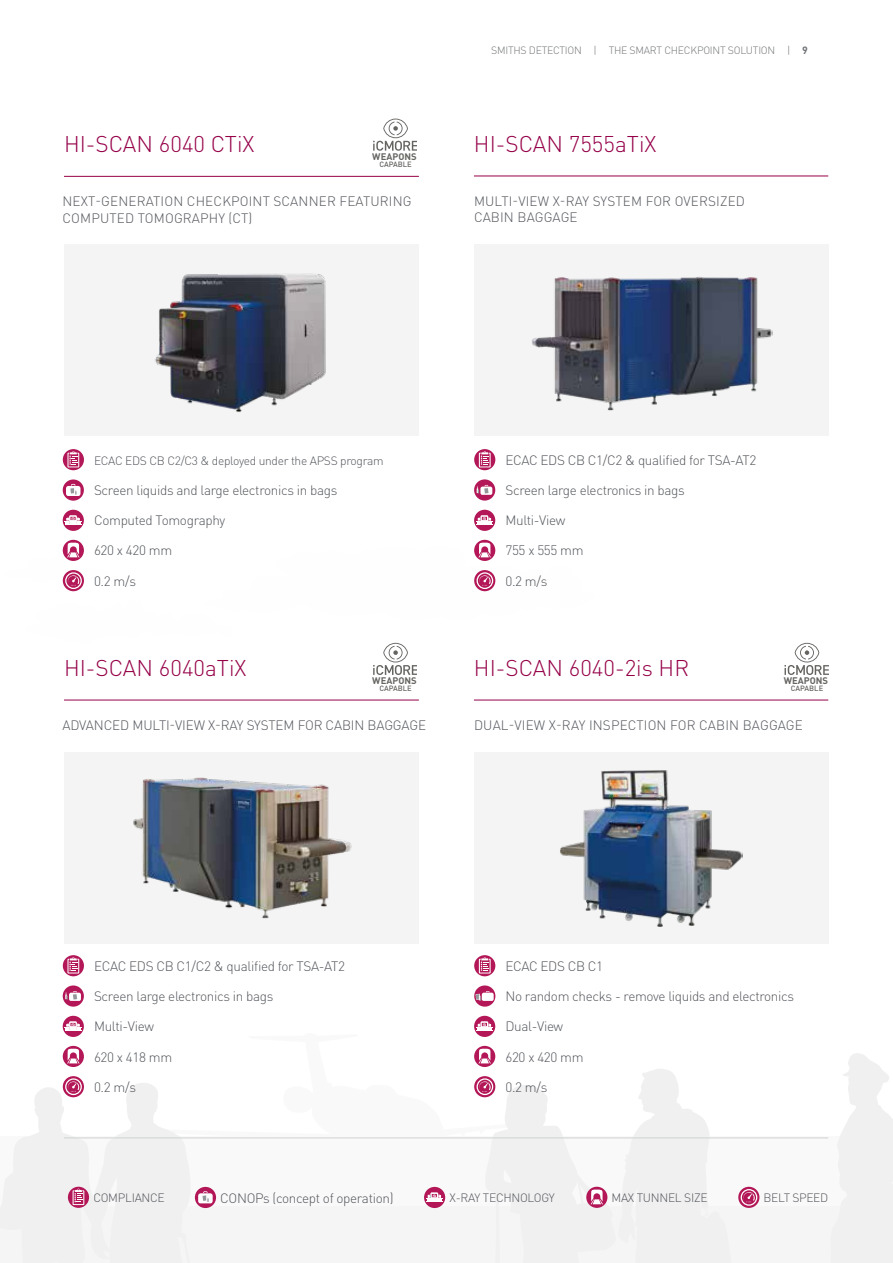
<style>
.page{position:relative;width:893px;height:1263px;background:#fff}
.page>*{position:absolute;margin:0;border:0;box-sizing:border-box;transform-origin:0 0}
.t1{font:300 22.5px "DIN Pro";color:#950048}
.t2{font:300 13.5px "DIN Pro";letter-spacing:-.025em;color:#52555b}
.t3{font:300 13.5px/16.2px "DIN Pro";letter-spacing:.01em;color:#52555b}
.t4{font:300 12px "DIN Pro";letter-spacing:-.025em;color:#52555b}
.t5{font:300 10.5px "DIN Pro";letter-spacing:-.025em;color:#717477}
.t6{font:700 9.45px "DIN";color:#12100b}
.t7{font:500 7.5px "DIN";letter-spacing:-.005em;color:#12100b}
.s1{font-weight:700}
</style>
<div class="page">
<div style="left:293px;top:1090px;width:19px;height:19px;background:#f9f9f9;border-radius:50%"></div>
<div style="left:0;top:1136px;width:893px;height:127px;background:#f9f9f9"></div>
<div style="left:0;top:1206px;width:893px;height:57px;background:#f5f5f5"></div>
<svg style="left:840px;top:1053px;width:53px;height:83px"></svg>
<hr style="left:64px;top:1137px;width:764px;height:1px;background:#cfd1d2">
<hr style="left:474px;top:176px;width:354px;height:1px;background:#950048">
<hr style="left:64px;top:176px;width:355px;height:1px;background:#950048">
<div style="left:474px;top:244px;width:354px;height:191px;background:#f4f4f4"></div>
<img style="left:532px;top:277px;width:240px;height:133px">
<svg style="left:63px;top:449px;width:21px;height:21px"></svg>
<svg style="left:67px;top:451px;width:12px;height:16px"></svg>
<svg style="left:63px;top:479px;width:21px;height:22px"></svg>
<svg style="left:66px;top:484px;width:14px;height:12px"></svg>
<div style="left:63px;top:510px;width:21px;height:21px;background:#b31757;border-radius:50%"></div>
<svg style="left:65px;top:515px;width:16px;height:10px"></svg>
<svg style="left:63px;top:540px;width:21px;height:21px"></svg>
<svg style="left:67px;top:542px;width:13px;height:15px"></svg>
<div style="left:63px;top:570px;width:21px;height:21px;background:#b31757;border-radius:50%"></div>
<svg style="left:65px;top:572px;width:17px;height:17px"></svg>
<svg style="left:474px;top:449px;width:21px;height:21px"></svg>
<svg style="left:479px;top:451px;width:12px;height:16px"></svg>
<svg style="left:474px;top:479px;width:21px;height:22px"></svg>
<svg style="left:477px;top:485px;width:15px;height:10px"></svg>
<div style="left:474px;top:510px;width:21px;height:21px;background:#b31757;border-radius:50%"></div>
<svg style="left:476px;top:515px;width:17px;height:10px"></svg>
<svg style="left:474px;top:540px;width:21px;height:21px"></svg>
<svg style="left:478px;top:542px;width:13px;height:15px"></svg>
<svg style="left:474px;top:570px;width:21px;height:21px"></svg>
<svg style="left:477px;top:572px;width:16px;height:17px"></svg>
<div style="left:64px;top:244px;width:355px;height:192px;background:#f4f4f4"></div>
<img style="left:155px;top:273px;width:171px;height:139px">
<svg style="left:373px;top:119px;width:44px;height:32px"></svg>
<hr style="left:474px;top:700px;width:354px;height:1px;background:#950048">
<hr style="left:64px;top:700px;width:355px;height:1px;background:#950048">
<div style="left:474px;top:752px;width:354px;height:191px;background:#f4f4f4"></div>
<img style="left:560px;top:770px;width:183px;height:157px">
<div style="left:64px;top:752px;width:355px;height:191px;background:#f4f4f4"></div>
<img style="left:133px;top:777px;width:219px;height:142px">
<svg style="left:63px;top:955px;width:21px;height:21px"></svg>
<svg style="left:67px;top:957px;width:12px;height:16px"></svg>
<div style="left:63px;top:985px;width:21px;height:22px;background:#b31757;border-radius:50%"></div>
<svg style="left:65px;top:991px;width:16px;height:10px"></svg>
<div style="left:63px;top:1016px;width:21px;height:21px;background:#b31757;border-radius:50%"></div>
<svg style="left:65px;top:1021px;width:16px;height:10px"></svg>
<svg style="left:63px;top:1046px;width:21px;height:21px"></svg>
<svg style="left:67px;top:1048px;width:13px;height:15px"></svg>
<svg style="left:63px;top:1076px;width:21px;height:21px"></svg>
<svg style="left:474px;top:955px;width:21px;height:21px"></svg>
<svg style="left:479px;top:957px;width:12px;height:16px"></svg>
<div style="left:474px;top:985px;width:21px;height:22px;background:#b31757;border-radius:50%"></div>
<svg style="left:475px;top:991px;width:19px;height:10px"></svg>
<div style="left:474px;top:1016px;width:21px;height:21px;background:#b31757;border-radius:50%"></div>
<svg style="left:476px;top:1021px;width:17px;height:10px"></svg>
<div style="left:474px;top:1046px;width:21px;height:21px;background:#b31757;border-radius:50%"></div>
<svg style="left:474px;top:1076px;width:21px;height:21px"></svg>
<svg style="left:373px;top:643px;width:44px;height:32px"></svg>
<svg style="left:784px;top:643px;width:44px;height:32px"></svg>
<svg style="left:31px;top:1078px;width:161px;height:130px"></svg>
<div style="left:195px;top:1187px;width:21px;height:21px;background:#b31757;border-radius:50%"></div>
<svg style="left:198px;top:1191px;width:15px;height:12px"></svg>
<div style="left:424px;top:1187px;width:21px;height:21px;background:#b31757;border-radius:50%"></div>
<svg style="left:426px;top:1192px;width:17px;height:10px"></svg>
<svg style="left:477px;top:1048px;width:257px;height:160px"></svg>
<svg style="left:738px;top:1187px;width:21px;height:21px"></svg>
<svg style="left:741px;top:1189px;width:16px;height:17px"></svg>
<h1 class="t1" style="left:64px;top:129px;width:192px">HI-SCAN 6040 CTiX</h1>
<p class="t6" style="left:372px;top:150px;width:46px">WEAPONS</p>
<p class="t7" style="left:379px;top:159px;width:34px">CAPABLE</p>
<p class="t3" style="left:62px;top:193px;width:351px">NEXT-GENERATION CHECKPOINT SCANNER FEATURING<br>COMPUTED TOMOGRAPHY (CT)</p>
<p class="t5" style="left:491px;top:43px;width:318px">SMITHS DETECTION | THE SMART CHECKPOINT SOLUTION | <span class="s1">9</span></p>
<h1 class="t1" style="left:474px;top:128px;width:184px">HI-SCAN 7555aTiX</h1>
<p class="t3" style="left:474px;top:192px;width:273px">MULTI-VIEW X-RAY SYSTEM FOR OVERSIZED<br>CABIN BAGGAGE</p>
<p class="t4" style="left:94px;top:452px;width:291px">ECAC EDS CB C2/C3 &amp; deployed under the APSS program</p>
<p class="t2" style="left:94px;top:481px;width:245px">Screen liquids and large electronics in bags</p>
<p class="t2" style="left:94px;top:511px;width:133px">Computed Tomography</p>
<p class="t2" style="left:94px;top:541px;width:80px">620 x 420 mm</p>
<p class="t2" style="left:94px;top:572px;width:43px">0.2 m/s</p>
<p class="t2" style="left:505px;top:451px;width:253px">ECAC EDS CB C1/C2 &amp; qualified for TSA-AT2</p>
<p class="t2" style="left:505px;top:481px;width:181px">Screen large electronics in bags</p>
<p class="t2" style="left:505px;top:511px;width:61px">Multi-View</p>
<p class="t2" style="left:505px;top:541px;width:80px">755 x 555 mm</p>
<p class="t2" style="left:505px;top:572px;width:43px">0.2 m/s</p>
<h1 class="t1" style="left:64px;top:652px;width:184px">HI-SCAN 6040aTiX</h1>
<p class="t6" style="left:372px;top:674px;width:46px">WEAPONS</p>
<p class="t7" style="left:379px;top:683px;width:34px">CAPABLE</p>
<h1 class="t1" style="left:474px;top:652px;width:217px">HI-SCAN 6040-2is HR</h1>
<p class="t6" style="left:784px;top:674px;width:46px">WEAPONS</p>
<p class="t7" style="left:791px;top:683px;width:34px">CAPABLE</p>
<p class="t2" style="left:62px;top:716px;width:365px">ADVANCED MULTI-VIEW X-RAY SYSTEM FOR CABIN BAGGAGE</p>
<p class="t3" style="left:474px;top:716px;width:330px">DUAL-VIEW X-RAY INSPECTION FOR CABIN BAGGAGE</p>
<p class="t2" style="left:94px;top:957px;width:253px">ECAC EDS CB C1/C2 &amp; qualified for TSA-AT2</p>
<p class="t2" style="left:94px;top:987px;width:181px">Screen large electronics in bags</p>
<p class="t2" style="left:94px;top:1017px;width:61px">Multi-View</p>
<p class="t2" style="left:94px;top:1047px;width:80px">620 x 418 mm</p>
<p class="t2" style="left:94px;top:1078px;width:43px">0.2 m/s</p>
<p class="t2" style="left:505px;top:957px;width:99px">ECAC EDS CB C1</p>
<p class="t2" style="left:505px;top:987px;width:290px">No random checks - remove liquids and electronics</p>
<p class="t2" style="left:505px;top:1017px;width:59px">Dual-View</p>
<p class="t2" style="left:505px;top:1047px;width:80px">620 x 420 mm</p>
<p class="t2" style="left:505px;top:1078px;width:43px">0.2 m/s</p>
<p class="t4" style="left:93px;top:1189px;width:73px">COMPLIANCE</p>
<p class="t2" style="left:220px;top:1188px;width:175px">CONOPs (concept of operation)</p>
<p class="t4" style="left:450px;top:1189px;width:107px">X-RAY TECHNOLOGY</p>
<p class="t4" style="left:611px;top:1189px;width:98px">MAX TUNNEL SIZE</p>
<p class="t4" style="left:763px;top:1189px;width:66px">BELT SPEED</p>
</div>
